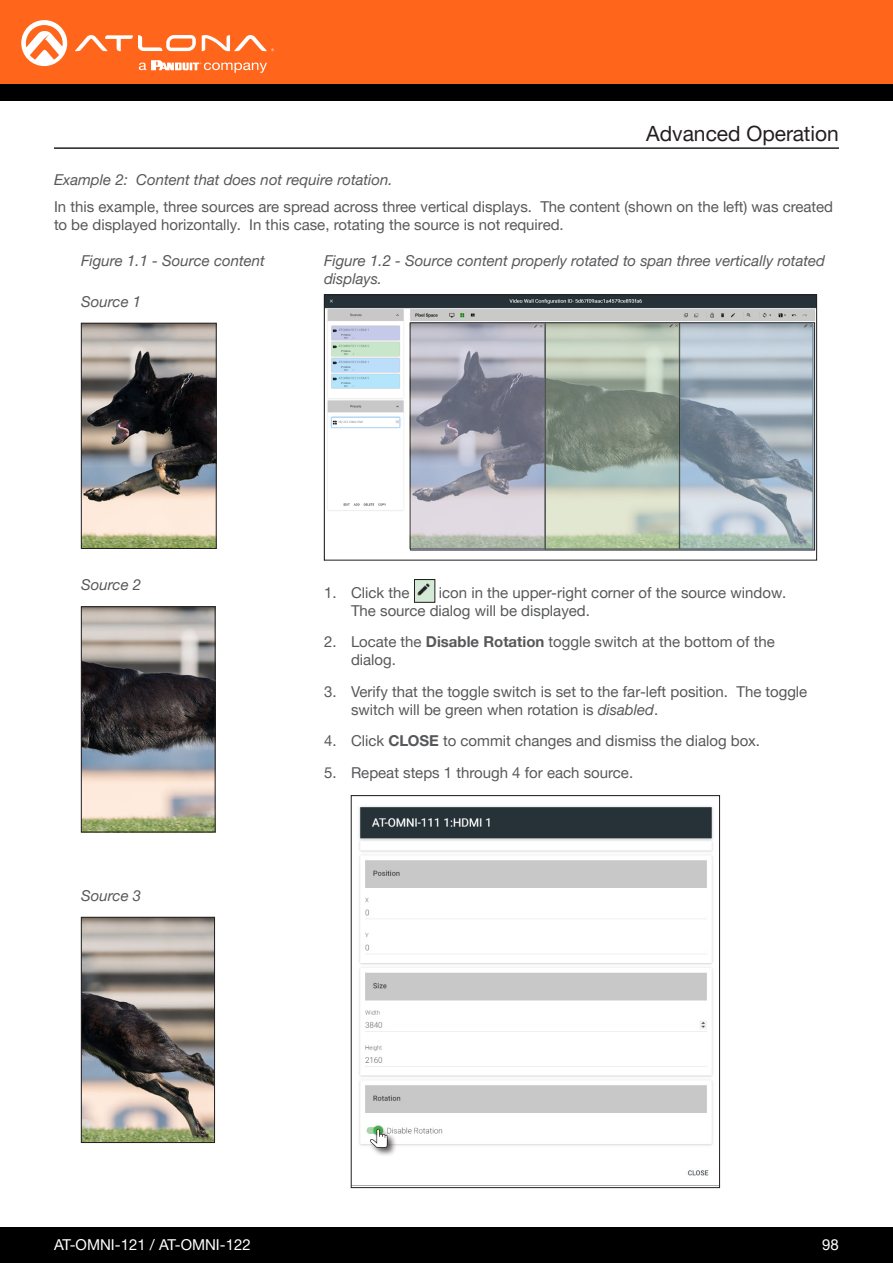
<style>
.page{position:relative;width:893px;height:1263px;background:#fff}
.page>*{position:absolute;margin:0;border:0;box-sizing:border-box;transform-origin:0 0}
.Non_TOC_Section_Head{font:21px "Helvetica Neue LTW1 G";color:#231f20}
.General_Text{font:15px/18px "Helvetica Neue LTW1 G";color:#57585a}
.General_Text-2{font:italic 15px/18px "Helvetica Neue LTW1 G";color:#57585a}
.t1{font:15px "Helvetica Neue LTW1 G";color:#fff}
.s1{font-weight:700}
.s2{font-style:italic}
</style>
<div class="page">
<div style="left:0;top:1227px;width:893px;height:36px;background:#000"></div>
<div style="left:0;top:0;width:893px;height:84px;background:#ff661c"></div>
<div style="left:0;top:84px;width:893px;height:16px;background:#000"></div>
<svg style="left:75px;top:35px;width:121px;height:16px"></svg>
<svg style="left:202px;top:35px;width:72px;height:16px"></svg>
<svg style="left:21px;top:20px;width:46px;height:46px"></svg>
<svg style="left:139px;top:60px;width:128px;height:13px"></svg>
<img style="left:416px;top:581px;width:17px;height:19px">
<div style="left:414px;top:579px;width:21px;height:23px;border:1px solid #231f20"></div>
<img style="left:83px;top:325px;width:132px;height:222px">
<div style="left:81px;top:323px;width:136px;height:226px;border:1px solid #231f20"></div>
<img style="left:83px;top:919px;width:130px;height:222px">
<div style="left:81px;top:917px;width:134px;height:226px;border:1px solid #231f20"></div>
<img style="left:83px;top:608px;width:130px;height:222px">
<div style="left:81px;top:606px;width:134px;height:226px;border:1px solid #231f20"></div>
<img style="left:326px;top:296px;width:489px;height:255px">
<div style="left:324px;top:294px;width:493px;height:266px;border:1px solid #231f20"></div>
<img style="left:412px;top:325px;width:399px;height:222px">
<div style="left:545px;top:323px;width:135px;height:226px;border:1px solid #231f20"></div>
<img style="left:353px;top:806px;width:365px;height:380px">
<div style="left:351px;top:795px;width:369px;height:393px;border:1px solid #231f20"></div>
<div style="left:368px;top:1127px;width:29px;height:30px;background:#231f20;opacity:.75"></div>
<svg style="left:370px;top:1129px;width:18px;height:19px"></svg>
<hr style="left:54px;top:147px;width:785px;height:2px;background:#231f20">
<p class="General_Text-2" style="left:54px;top:171px;width:340px">Example 2: Content that does not require rotation.</p>
<p class="Non_TOC_Section_Head" style="left:646px;top:120px;width:194px">Advanced Operation</p>
<p class="General_Text" style="left:54px;top:198px;width:781px">In this example, three sources are spread across three vertical displays. The content (shown on the left) was created to be displayed horizontally. In this case, rotating the source is not required.</p>
<p class="General_Text-2" style="left:81px;top:252px;width:185px">Figure 1.1 - Source content</p>
<p class="General_Text-2" style="left:81px;top:292px;width:62px">Source 1</p>
<p class="General_Text-2" style="left:324px;top:252px;width:503px">Figure 1.2 - Source content properly rotated to span three vertically rotated displays.</p>
<p class="General_Text-2" style="left:81px;top:576px;width:62px">Source 2</p>
<p class="General_Text-2" style="left:81px;top:886px;width:62px">Source 3</p>
<p class="General_Text" style="left:324px;top:583px;width:87px">1. Click the</p>
<p class="General_Text" style="left:351px;top:583px;width:437px;text-indent:88px">icon in the upper-right corner of the source window.<br>The source dialog will be displayed.</p>
<p class="General_Text" style="left:351px;top:633px;width:425px;text-indent:-27px">2. Locate the <span class="s1">Disable Rotation</span> toggle switch at the bottom of the dialog.</p>
<p class="General_Text" style="left:351px;top:682px;width:458px;text-indent:-27px">3. Verify that the toggle switch is set to the far-left position. The toggle switch will be green when rotation is <span class="s2">disabled</span>.</p>
<p class="General_Text" style="left:324px;top:732px;width:438px">4. Click <span class="s1">CLOSE</span> to commit changes and dismiss the dialog box.</p>
<p class="General_Text" style="left:324px;top:763px;width:311px">5. Repeat steps 1 through 4 for each source.</p>
<p class="t1" style="left:54px;top:1235px;width:198px">AT-OMNI-121 / AT-OMNI-122</p>
<p class="t1" style="left:822px;top:1235px;width:18px">98</p>
</div>
